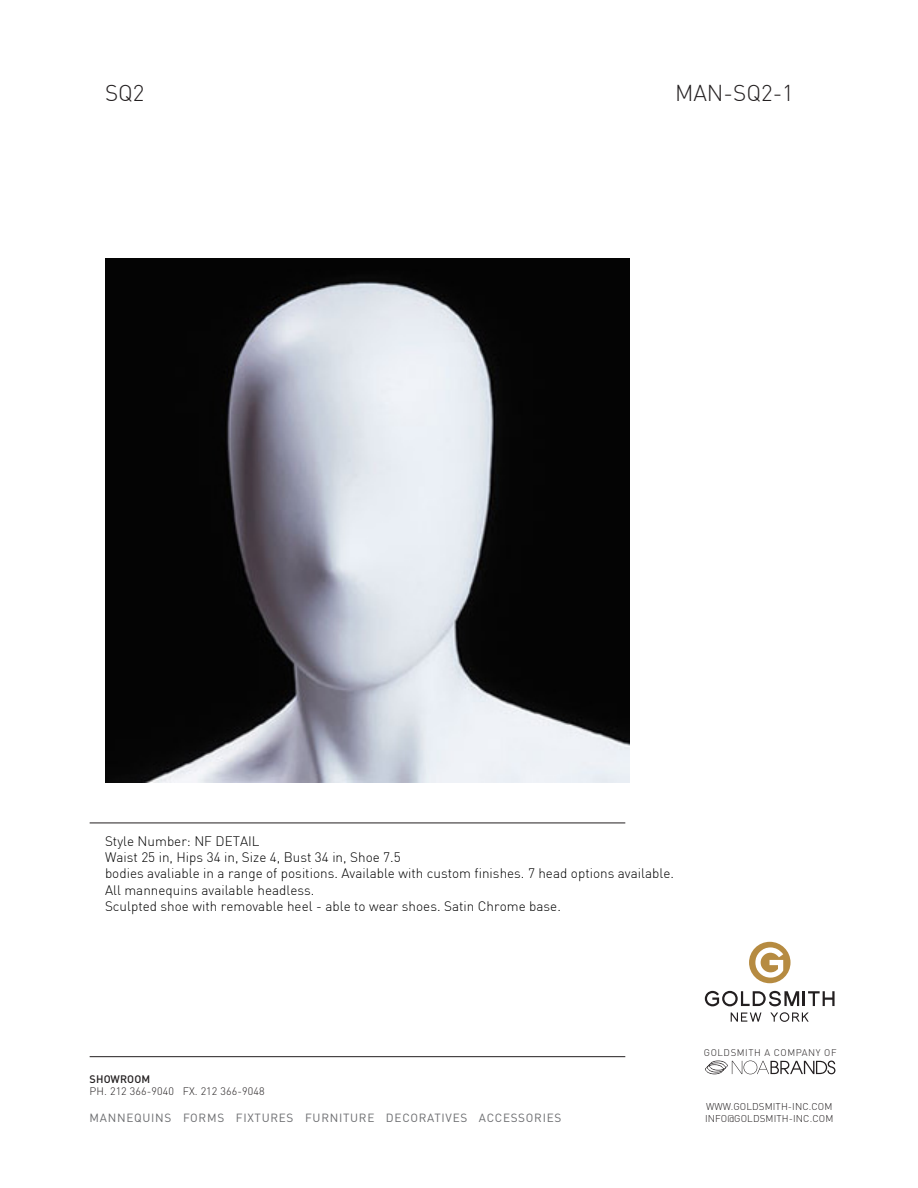
<style>
.page{position:relative;width:918px;height:1188px;background:#fff}
.page>*{position:absolute;margin:0;border:0;box-sizing:border-box;transform-origin:0 0}
.t1{font:300 22.5px "DIN Pro";color:#231f20}
.t2{font:300 13.5px/16.2px "DIN Pro";color:#000}
.t3{font:11.7px "DIN";letter-spacing:.06em;color:#6c6d70}
.t4{font:300 10.8px "DIN";letter-spacing:.01em;color:#231f20}
.t5{font:500 10.8px "DIN";letter-spacing:.01em;color:#231f20}
.t6{font:300 9.75px "DIN";letter-spacing:.01em;color:#231f20}
.t7{font:300 9.6px "DIN";letter-spacing:.06em;color:#231f20}
</style>
<div class="page">
<hr style="left:90px;top:823px;width:535px;height:1px;background:#231f20">
<hr style="left:90px;top:1056px;width:535px;height:1px;background:#231f20">
<div style="left:749px;top:942px;width:42px;height:41px;background:#b68b41;border-radius:50%"></div>
<svg style="left:705px;top:991px;width:130px;height:15px"></svg>
<svg style="left:731px;top:1013px;width:30px;height:9px"></svg>
<svg style="left:770px;top:1012px;width:39px;height:10px"></svg>
<svg style="left:755px;top:947px;width:28px;height:31px"></svg>
<svg style="left:705px;top:1061px;width:130px;height:13px"></svg>
<img style="left:105px;top:258px;width:525px;height:525px">
<h1 class="t1" style="left:105px;top:83px;width:41px">SQ2</h1>
<h1 class="t1" style="left:675px;top:83px;width:120px">MAN-SQ2-1</h1>
<p class="t2" style="left:105px;top:834px;width:571px">Style Number: NF DETAIL<br>Waist 25 in, Hips 34 in, Size 4, Bust 34 in, Shoe 7.5<br>bodies avaliable in a range of positions. Available with custom finishes. 7 head options available.<br>All mannequins available headless.<br>Sculpted shoe with removable heel - able to wear shoes. Satin Chrome base.</p>
<p class="t5" style="left:90px;top:1072px;width:62px">SHOWROOM</p>
<p class="t4" style="left:90px;top:1085px;width:177px">PH. 212 366-9040 FX. 212 366-9048</p>
<p class="t3" style="left:90px;top:1110px;width:473px">MANNEQUINS FORMS FIXTURES FURNITURE DECORATIVES ACCESSORIES</p>
<p class="t7" style="left:704px;top:1047px;width:134px">GOLDSMITH A COMPANY OF</p>
<p class="t6" style="left:706px;top:1100px;width:128px">WWW.GOLDSMITH-INC.COM</p>
<p class="t6" style="left:705px;top:1112px;width:130px">INFO@GOLDSMITH-INC.COM</p>
</div>
